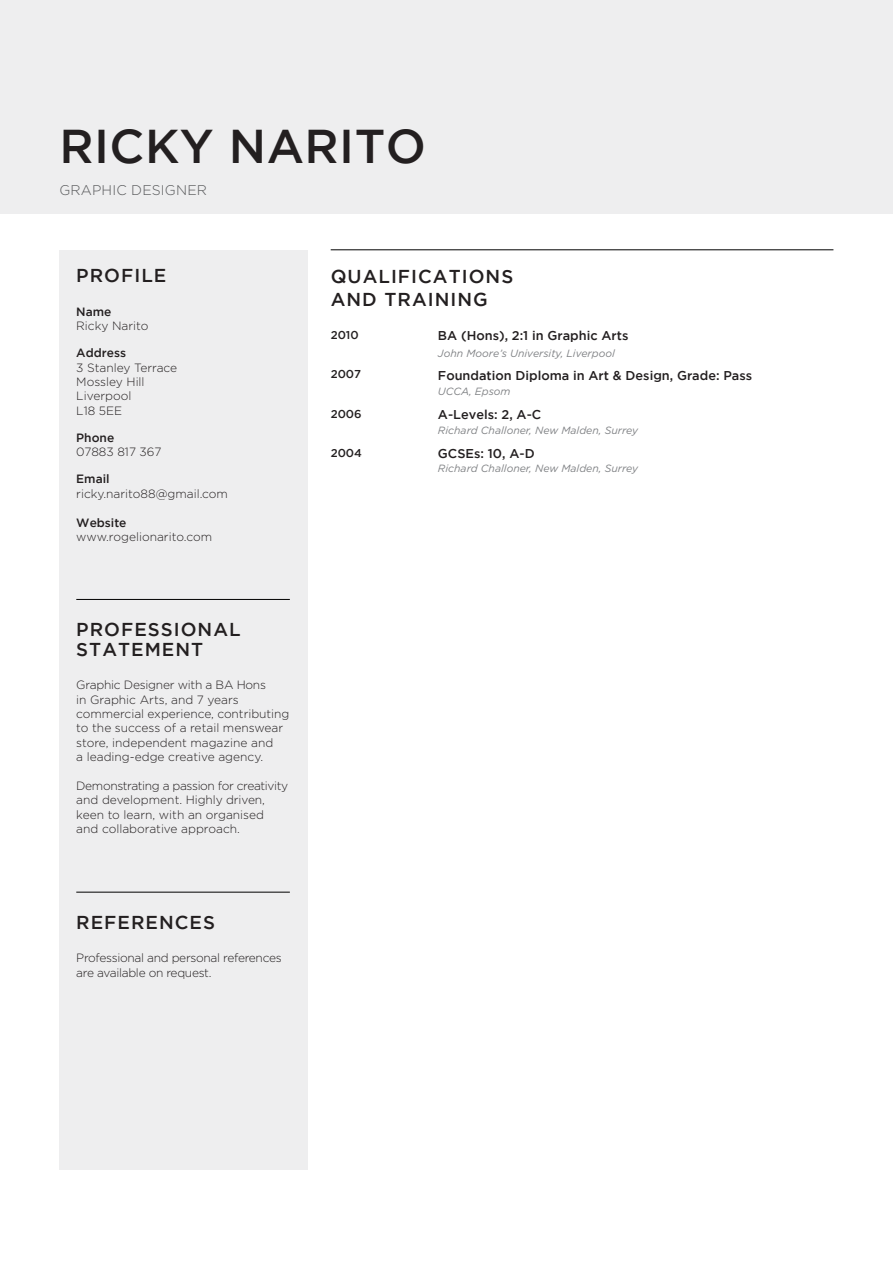
<style>
.page{position:relative;width:893px;height:1263px;background:#fff}
.page>*{position:absolute;margin:0;border:0;box-sizing:border-box;transform-origin:0 0}
.t1{font:500 47.25px "Gotham";letter-spacing:.01em;color:#231f20}
.t2{font:500 18.6px/22.4px "Gotham";letter-spacing:.055em;color:#231f20}
.t3{font:300 13.95px "Gotham";letter-spacing:.01em;color:#57585a}
.t4{font:500 12.75px "Gotham";color:#231f20}
.t5{font:300 12px/14.4px "Gotham";letter-spacing:-.005em;color:#231f20}
.t6{font:300 12px/14.4px "Gotham";letter-spacing:-.025em;color:#231f20}
.t7{font:500 12px "Gotham";color:#231f20}
.t8{font:500 11.4px "Gotham";color:#231f20}
.t9{font:italic 10.5px "Gotham";color:#808285}
.s1{font-weight:500}
</style>
<div class="page">
<hr style="left:331px;top:250px;width:502px;height:1px;background:#000">
<div style="left:0;top:0;width:893px;height:214px;background:#eeeeef"></div>
<div style="left:59px;top:250px;width:249px;height:919px;background:#eeeeef"></div>
<hr style="left:76px;top:599px;width:214px;height:1px;background:#000">
<hr style="left:76px;top:892px;width:214px;height:1px;background:#000">
<p class="t1" style="left:59px;top:120px;width:368px">RICKY NARITO</p>
<p class="t3" style="left:59px;top:183px;width:149px">GRAPHIC DESIGNER</p>
<p class="t2" style="left:76px;top:264px;width:92px">PROFILE</p>
<p class="t7" style="left:76px;top:304px;width:37px">Name</p>
<p class="t5" style="left:76px;top:318px;width:74px">Ricky Narito</p>
<p class="t7" style="left:76px;top:346px;width:51px">Address</p>
<p class="t5" style="left:76px;top:360px;width:102px">3 Stanley Terrace<br>Mossley Hill<br>Liverpool<br>L18 5EE</p>
<p class="t7" style="left:76px;top:431px;width:40px">Phone</p>
<p class="t5" style="left:76px;top:445px;width:87px">07883 817 367</p>
<p class="t7" style="left:76px;top:472px;width:35px">Email</p>
<p class="t5" style="left:76px;top:486px;width:153px">ricky.narito88@gmail.com</p>
<p class="t5" style="left:76px;top:515px;width:137px"><span class="s1">Website </span>www.rogelionarito.com</p>
<p class="t2" style="left:76px;top:619px;width:166px;line-height:19.5px">PROFESSIONAL<br>STATEMENT</p>
<p class="t5" style="left:76px;top:678px;width:215px">Graphic Designer with a BA Hons<br>in Graphic Arts, and 7 years commercial experience, contributing to the success of a retail menswear store, independent magazine and<br>a leading-edge creative agency.</p>
<p class="t5" style="left:76px;top:778px;width:213px">Demonstrating a passion for creativity and development. Highly driven, keen to learn, with an organised and collaborative approach.</p>
<p class="t2" style="left:76px;top:911px;width:140px">REFERENCES</p>
<p class="t6" style="left:76px;top:951px;width:207px">Professional and personal references are available on request.</p>
<p class="t2" style="left:331px;top:265px;width:184px">QUALIFICATIONS<br>AND TRAINING</p>
<p class="t8" style="left:331px;top:329px;width:30px">2010</p>
<p class="t8" style="left:331px;top:368px;width:32px">2007</p>
<p class="t8" style="left:331px;top:407px;width:32px">2006</p>
<p class="t8" style="left:331px;top:446px;width:33px">2004</p>
<p class="t4" style="left:438px;top:328px;width:192px">BA (Hons), 2:1 in Graphic Arts</p>
<p class="t9" style="left:438px;top:347px;width:178px">John Moore’s University, Liverpool</p>
<p class="t4" style="left:438px;top:369px;width:316px">Foundation Diploma in Art &amp; Design, Grade: Pass</p>
<p class="t9" style="left:438px;top:386px;width:74px">UCCA, Epsom</p>
<p class="t4" style="left:438px;top:407px;width:105px">A-Levels: 2, A-C</p>
<p class="t9" style="left:438px;top:424px;width:202px">Richard Challoner, New Malden, Surrey</p>
<p class="t4" style="left:438px;top:446px;width:98px">GCSEs: 10, A-D</p>
<p class="t9" style="left:438px;top:463px;width:202px">Richard Challoner, New Malden, Surrey</p>
</div>
